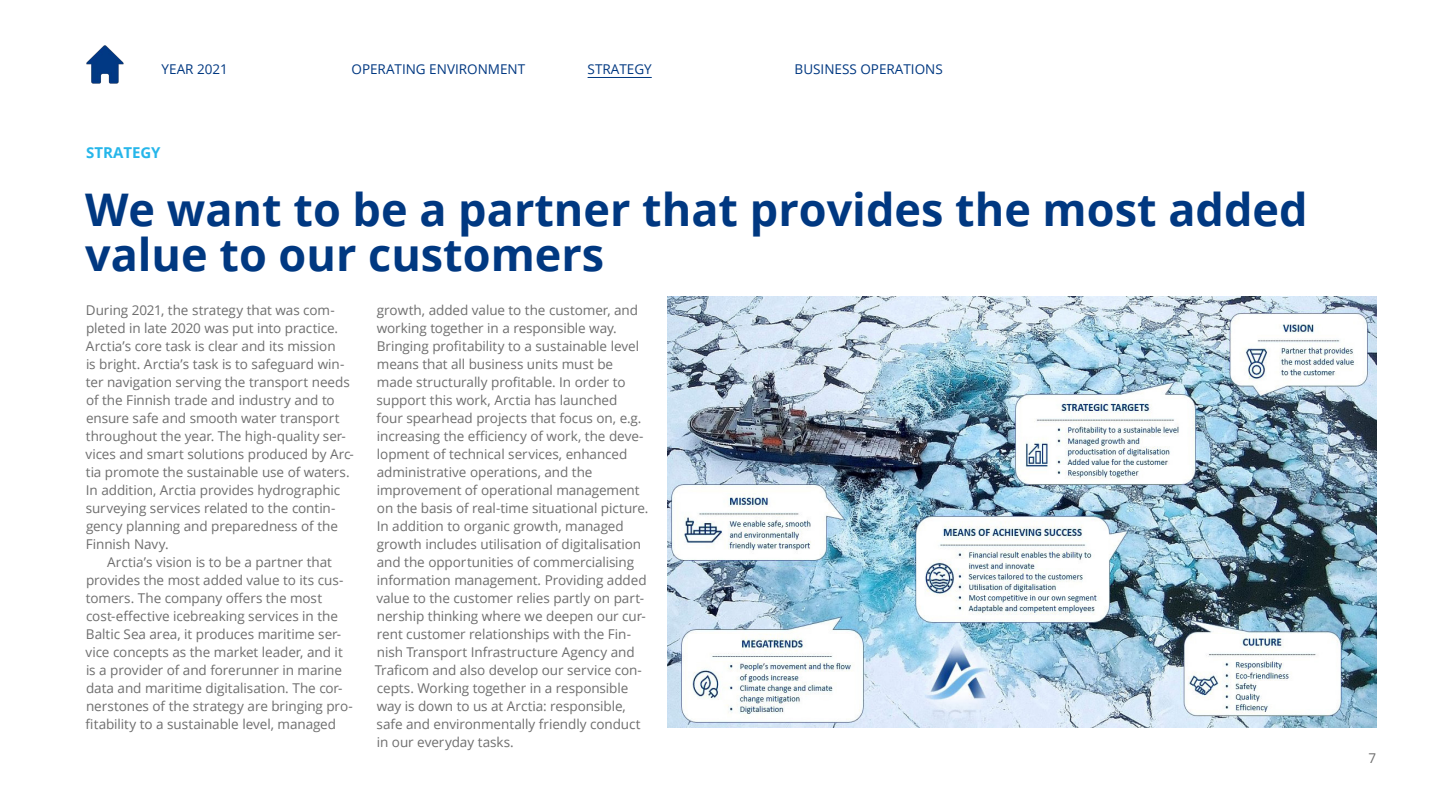
<style>
.page{position:relative;width:1440px;height:810px;background:#fff}
.page>*{position:absolute;margin:0;border:0;box-sizing:border-box;transform-origin:0 0}
.Otsikko_3{font:700 45px/45px "Open Sans";color:#003881}
.Navit{font:700 15px "Open Sans";color:#26b6ea}
.base_indent{font:13.5px/18px "Open Sans";letter-spacing:-.005em;color:#6e6e6e}
.Navit-2{font:13.5px "Open Sans";color:#003881}
</style>
<div class="page">
<img style="left:668px;top:297px;width:708px;height:430px">
<hr style="left:587px;top:77px;width:64px;height:1px;background:#003881">
<img style="left:86px;top:45px;width:38px;height:39px">
<p class="Navit-2" style="left:162px;top:60px;width:68px">YEAR 2021</p>
<p class="Navit-2" style="left:351px;top:60px;width:175px">OPERATING ENVIRONMENT</p>
<p class="Navit-2" style="left:587px;top:60px;width:66px">STRATEGY</p>
<p class="Navit-2" style="left:794px;top:60px;width:150px">BUSINESS OPERATIONS</p>
<p class="Navit" style="left:86px;top:142px;width:76px">STRATEGY</p>
<p class="Otsikko_3" style="left:85px;top:186px;width:1223px">We want to be a partner that provides the most added value to our customers</p>
<p class="base_indent" style="left:86px;top:301px;width:254px">During 2021, the strategy that was com&shy;pleted in late 2020 was put into practice.</p>
<p class="base_indent" style="left:85px;top:337px;width:270px">Arctia’s core task is clear and its mission<br>is bright. Arctia’s task is to safeguard win&shy;ter navigation serving the transport needs of the Finnish trade and industry and to ensure safe and smooth water transport throughout the year. The high-quality ser&shy;vices and smart solutions produced by Arc&shy;tia promote the sustainable use of waters.<br>In addition, Arctia provides hydrographic surveying services related to the contin&shy;gency planning and preparedness of the Finnish Navy.</p>
<p class="base_indent" style="left:85px;top:553px;width:269px;text-indent:22px">Arctia’s vision is to be a partner that provides the most added value to its cus&shy;tomers. The company offers the most cost-effective icebreaking services in the Baltic Sea area, it produces maritime ser&shy;vice concepts as the market leader, and it is a provider of and forerunner in marine data and maritime digitalisation. The cor&shy;nerstones of the strategy are bringing pro&shy;fitability to a sustainable level, managed</p>
<p class="base_indent" style="left:377px;top:301px;width:263px">growth, added value to the customer, and working together in a responsible way.</p>
<p class="base_indent" style="left:375px;top:337px;width:275px">Bringing profitability to a sustainable level means that all business units must be made structurally profitable. In order to support this work, Arctia has launched<br>four spearhead projects that focus on, e.g. increasing the efficiency of work, the deve&shy;lopment of technical services, enhanced administrative operations, and the improvement of operational management on the basis of real-time situational picture.<br>In addition to organic growth, managed growth includes utilisation of digitalisation and the opportunities of commercialising information management. Providing added value to the customer relies partly on part&shy;nership thinking where we deepen our cur&shy;rent customer relationships with the Fin&shy;nish Transport Infrastructure Agency and Traficom and also develop our service con&shy;cepts. Working together in a responsible way is down to us at Arctia: responsible, safe and environmentally friendly conduct in our everyday tasks.</p>
<p class="base_indent" style="left:1368px;top:749px;width:9px">7</p>
</div>
